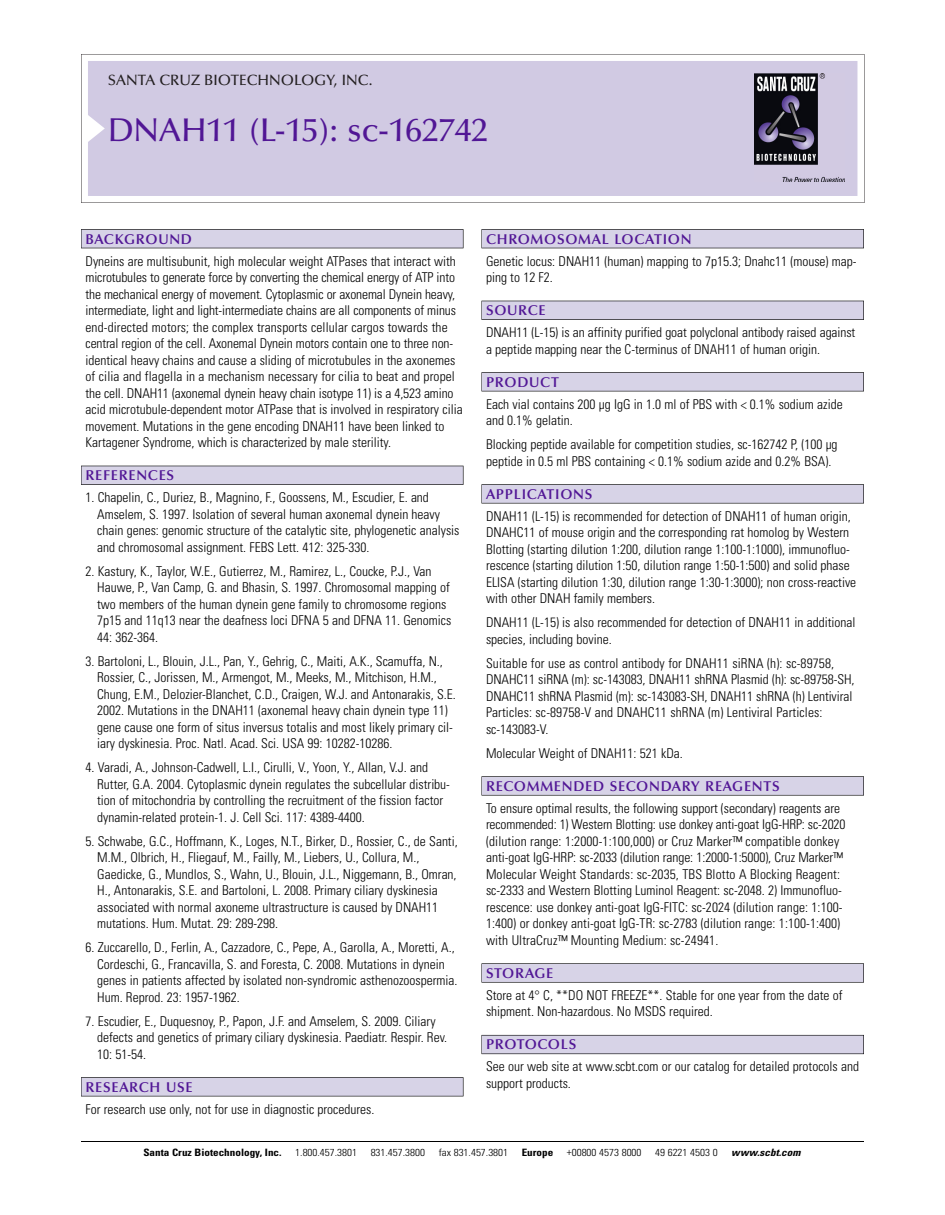
<style>
.page{position:relative;width:945px;height:1215px;background:#fff}
.page>*{position:absolute;margin:0;border:0;box-sizing:border-box;transform-origin:0 0}
.t1{font:500 33px "Optima";color:#511695}
.t2{font:500 15px "Optima";color:#231f20}
.t3{font:600 14.25px "Optima";letter-spacing:.05em;color:#511695}
.t4{font:300 condensed 13.5px/16.5px "Univers";color:#000}
.t5{font:300 condensed 10.2px "Univers";color:#000;scale:1.1 1}
.t6{font:700 condensed 10.2px "Univers";color:#000;scale:1.1 1}
.t7{font:italic 700 condensed 10.2px "Univers";letter-spacing:.005em;color:#000;scale:1.1 1}
</style>
<div class="page">
<svg style="left:81px;top:54px;width:783px;height:149px"></svg>
<div style="left:88px;top:61px;width:769px;height:135px;background:#d1cae3"></div>
<img style="left:755px;top:74px;width:90px;height:108px">
<div style="left:81px;top:229px;width:382px;height:19px;background:#525156"></div>
<div style="left:81px;top:230px;width:382px;height:18px;background:#d7d3e7"></div>
<div style="left:81px;top:466px;width:382px;height:19px;background:#515055"></div>
<div style="left:81px;top:466px;width:382px;height:18px;background:#d7d3e7"></div>
<div style="left:81px;top:1077px;width:382px;height:19px;background:#545357"></div>
<div style="left:81px;top:1078px;width:382px;height:18px;background:#d7d3e7"></div>
<div style="left:482px;top:229px;width:382px;height:19px;background:#525156"></div>
<div style="left:482px;top:230px;width:381px;height:18px;background:#d7d3e7"></div>
<div style="left:482px;top:301px;width:382px;height:19px;background:#515055"></div>
<div style="left:482px;top:301px;width:381px;height:18px;background:#d7d3e7"></div>
<div style="left:482px;top:372px;width:382px;height:19px;background:#545357"></div>
<div style="left:482px;top:373px;width:381px;height:18px;background:#d7d3e7"></div>
<div style="left:482px;top:484px;width:382px;height:19px;background:#575759"></div>
<div style="left:482px;top:485px;width:381px;height:18px;background:#d7d3e7"></div>
<svg style="left:482px;top:776px;width:382px;height:20px"></svg>
<div style="left:482px;top:777px;width:381px;height:18px;background:#d7d3e7"></div>
<div style="left:482px;top:963px;width:382px;height:20px;background:#626263"></div>
<div style="left:482px;top:964px;width:381px;height:18px;background:#d7d3e7"></div>
<div style="left:482px;top:1035px;width:382px;height:19px;background:#66646d"></div>
<div style="left:482px;top:1036px;width:381px;height:18px;background:#d7d3e7"></div>
<hr style="left:81px;top:1141px;width:783px;height:1px;background:#000">
<p class="t2" style="left:108px;top:74px;width:266px">SANTA CRUZ BIOTECHNOLOGY, INC.</p>
<h1 class="t1" style="left:108px;top:117px;width:382px">DNAH11 (L-15): sc-162742</h1>
<p class="t3" style="left:86px;top:233px;width:108px">BACKGROUND</p>
<p class="t4" style="left:86px;top:254px;width:379px">Dyneins are multisubunit, high molecular weight ATPases that interact with microtubules to generate force by converting the chemical energy of ATP into the mechanical energy of movement. Cytoplasmic or axonemal Dynein heavy, intermediate, light and light-intermediate chains are all components of minus end-directed motors; the complex transports cellular cargos towards the central region of the cell. Axonemal Dynein motors contain one to three non&shy;identical heavy chains and cause a sliding of microtubules in the axonemes of cilia and flagella in a mechanism necessary for cilia to beat and propel the cell. DNAH11 (axonemal dynein heavy chain isotype 11) is a 4,523 amino acid microtubule-dependent motor ATPase that is involved in respiratory cilia movement. Mutations in the gene encoding DNAH11 have been linked to Kartagener Syndrome, which is characterized by male sterility.</p>
<p class="t3" style="left:86px;top:470px;width:90px">REFERENCES</p>
<p class="t4" style="left:97px;top:490px;width:364px;text-indent:-12px">1. Chapelin, C., Duriez, B., Magnino, F., Goossens, M., Escudier, E. and Amselem, S. 1997. Isolation of several human axonemal dynein heavy chain genes: genomic structure of the catalytic site, phylogenetic analysis and chromosomal assignment. FEBS Lett. 412: 325-330.</p>
<p class="t4" style="left:97px;top:564px;width:356px;text-indent:-12px">2. Kastury, K., Taylor, W.E., Gutierrez, M., Ramirez, L., Coucke, P.J., Van Hauwe, P., Van Camp, G. and Bhasin, S. 1997. Chromosomal mapping of two members of the human dynein gene family to chromosome regions 7p15 and 11q13 near the deafness loci DFNA 5 and DFNA 11. Genomics 44: 362-364.</p>
<p class="t4" style="left:97px;top:654px;width:360px;text-indent:-12px">3. Bartoloni, L., Blouin, J.L., Pan, Y., Gehrig, C., Maiti, A.K., Scamuffa, N., Rossier, C., Jorissen, M., Armengot, M., Meeks, M., Mitchison, H.M., Chung, E.M., Delozier-Blanchet, C.D., Craigen, W.J. and Antonarakis, S.E.<br>2002. Mutations in the DNAH11 (axonemal heavy chain dynein type 11) gene cause one form of situs inversus totalis and most likely primary cil&shy;iary dyskinesia. Proc. Natl. Acad. Sci. USA 99: 10282-10286.</p>
<p class="t4" style="left:97px;top:760px;width:354px;text-indent:-12px">4. Varadi, A., Johnson-Cadwell, L.I., Cirulli, V., Yoon, Y., Allan, V.J. and Rutter, G.A. 2004. Cytoplasmic dynein regulates the subcellular distribu&shy;tion of mitochondria by controlling the recruitment of the fission factor dynamin-related protein-1. J. Cell Sci. 117: 4389-4400.</p>
<p class="t4" style="left:97px;top:834px;width:362px;text-indent:-12px">5. Schwabe, G.C., Hoffmann, K., Loges, N.T., Birker, D., Rossier, C., de Santi, M.M., Olbrich, H., Fliegauf, M., Failly, M., Liebers, U., Collura, M., Gaedicke, G., Mundlos, S., Wahn, U., Blouin, J.L., Niggemann, B., Omran, H., Antonarakis, S.E. and Bartoloni, L. 2008. Primary ciliary dyskinesia associated with normal axoneme ultrastructure is caused by DNAH11 mutations. Hum. Mutat. 29: 289-298.</p>
<p class="t4" style="left:97px;top:940px;width:362px;text-indent:-12px">6. Zuccarello, D., Ferlin, A., Cazzadore, C., Pepe, A., Garolla, A., Moretti, A., Cordeschi, G., Francavilla, S. and Foresta, C. 2008. Mutations in dynein genes in patients affected by isolated non-syndromic asthenozoospermia.<br>Hum. Reprod. 23: 1957-1962.</p>
<p class="t4" style="left:97px;top:1014px;width:352px;text-indent:-12px">7. Escudier, E., Duquesnoy, P., Papon, J.F. and Amselem, S. 2009. Ciliary defects and genetics of primary ciliary dyskinesia. Paediatr. Respir. Rev.<br>10: 51-54.</p>
<p class="t3" style="left:86px;top:1081px;width:109px">RESEARCH USE</p>
<p class="t4" style="left:86px;top:1102px;width:290px">For research use only, not for use in diagnostic procedures.</p>
<p class="t3" style="left:486px;top:233px;width:207px">CHROMOSOMAL LOCATION</p>
<p class="t4" style="left:486px;top:254px;width:372px">Genetic locus: DNAH11 (human) mapping to 7p15.3; Dnahc11 (mouse) map&shy;ping to 12 F2.</p>
<p class="t3" style="left:486px;top:305px;width:61px">SOURCE</p>
<p class="t4" style="left:486px;top:325px;width:371px">DNAH11 (L-15) is an affinity purified goat polyclonal antibody raised against a peptide mapping near the C-terminus of DNAH11 of human origin.</p>
<p class="t3" style="left:486px;top:376px;width:74px">PRODUCT</p>
<p class="t4" style="left:486px;top:397px;width:358px">Each vial contains 200 µg IgG in 1.0 ml of PBS with &lt; 0.1% sodium azide and 0.1% gelatin.</p>
<p class="t4" style="left:486px;top:437px;width:353px">Blocking peptide available for competition studies, sc-162742 P, (100 µg peptide in 0.5 ml PBS containing &lt; 0.1% sodium azide and 0.2% BSA).</p>
<p class="t3" style="left:486px;top:488px;width:108px">APPLICATIONS</p>
<p class="t4" style="left:486px;top:509px;width:372px">DNAH11 (L-15) is recommended for detection of DNAH11 of human origin, DNAHC11 of mouse origin and the corresponding rat homolog by Western Blotting (starting dilution 1:200, dilution range 1:100-1:1000), immunofluo&shy;rescence (starting dilution 1:50, dilution range 1:50-1:500) and solid phase ELISA (starting dilution 1:30, dilution range 1:30-1:3000); non cross-reactive with other DNAH family members.</p>
<p class="t4" style="left:486px;top:615px;width:371px">DNAH11 (L-15) is also recommended for detection of DNAH11 in additional species, including bovine.</p>
<p class="t4" style="left:486px;top:656px;width:370px">Suitable for use as control antibody for DNAH11 siRNA (h): sc-89758, DNAHC11 siRNA (m): sc-143083, DNAH11 shRNA Plasmid (h): sc-89758-SH, DNAHC11 shRNA Plasmid (m): sc-143083-SH, DNAH11 shRNA (h) Lentiviral Particles: sc-89758-V and DNAHC11 shRNA (m) Lentiviral Particles: sc-143083-V.</p>
<p class="t4" style="left:486px;top:746px;width:198px">Molecular Weight of DNAH11: 521 kDa.</p>
<p class="t3" style="left:486px;top:780px;width:295px">RECOMMENDED SECONDARY REAGENTS</p>
<p class="t4" style="left:486px;top:801px;width:361px">To ensure optimal results, the following support (secondary) reagents are recommended: 1) Western Blotting: use donkey anti-goat IgG-HRP: sc-2020 (dilution range: 1:2000-1:100,000) or Cruz Marker™ compatible donkey anti-goat IgG-HRP: sc-2033 (dilution range: 1:2000-1:5000), Cruz Marker™ Molecular Weight Standards: sc-2035, TBS Blotto A Blocking Reagent: sc-2333 and Western Blotting Luminol Reagent: sc-2048. 2) Immunofluo&shy;rescence: use donkey anti-goat IgG-FITC: sc-2024 (dilution range: 1:100- 1:400) or donkey anti-goat IgG-TR: sc-2783 (dilution range: 1:100-1:400) with UltraCruz™ Mounting Medium: sc-24941.</p>
<p class="t3" style="left:486px;top:967px;width:69px">STORAGE</p>
<p class="t4" style="left:486px;top:988px;width:358px">Store at 4° C, **DO NOT FREEZE**. Stable for one year from the date of shipment. Non-hazardous. No MSDS required.</p>
<p class="t3" style="left:486px;top:1039px;width:92px">PROTOCOLS</p>
<p class="t4" style="left:486px;top:1060px;width:375px">See our web site at www.scbt.com or our catalog for detailed protocols and support products.</p>
<p class="t6" style="left:143px;top:1148px;width:127px">Santa Cruz Biotechnology, Inc.</p>
<p class="t5" style="left:295px;top:1148px;width:58px">1.800.457.3801</p>
<p class="t5" style="left:371px;top:1148px;width:51px">831.457.3800</p>
<p class="t5" style="left:439px;top:1148px;width:65px">fax 831.457.3801</p>
<p class="t6" style="left:522px;top:1148px;width:30px">Europe</p>
<p class="t5" style="left:567px;top:1148px;width:69px">+00800 4573 8000</p>
<p class="t5" style="left:655px;top:1148px;width:58px">49 6221 4503 0</p>
<p class="t7" style="left:731px;top:1148px;width:64px">www.scbt.com</p>
</div>
